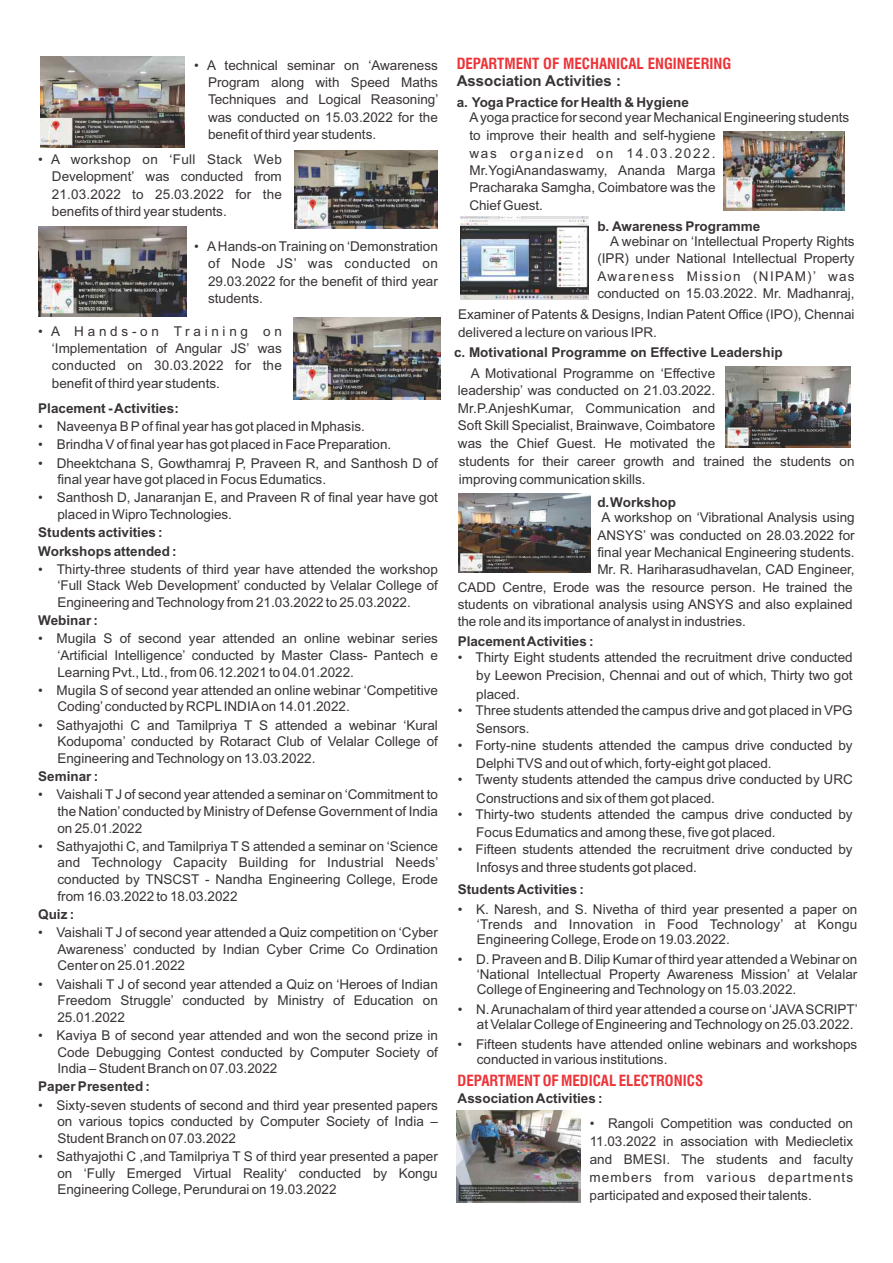
<style>
.page{position:relative;width:893px;height:1263px;background:#fff}
.page>*{position:absolute;margin:0;border:0;box-sizing:border-box;transform-origin:0 0}
.t1{font:700 condensed 15px "Swiss 721 BT";color:#ed3338}
.t2{font:700 15px "Arial";color:#383336}
.t3{font:13.5px/17.4px "Arial";color:#383336;text-align:justify}
.t4{font:700 13.5px/18.3px "Arial";color:#383336}
</style>
<div class="page">
<img style="left:460px;top:216px;width:128px;height:84px">
<img style="left:457px;top:1110px;width:123px;height:92px">
<img style="left:725px;top:366px;width:125px;height:81px">
<img style="left:458px;top:493px;width:132px;height:79px">
<img style="left:295px;top:150px;width:142px;height:79px">
<img style="left:41px;top:56px;width:143px;height:92px">
<img style="left:39px;top:227px;width:148px;height:89px">
<img style="left:294px;top:317px;width:146px;height:82px">
<img style="left:724px;top:132px;width:121px;height:78px">
<p class="t3" style="left:208px;top:57px;width:232px;text-indent:-14px">• A technical seminar on ‘Awareness Program along with Speed Maths Techniques and Logical Reasoning’ was conducted on 15.03.2022 for the benefit of third year students.</p>
<p class="t3" style="left:52px;top:152px;width:231px;text-indent:-14px">• A workshop on ‘Full Stack Web Development’ was conducted from 21.03.2022 to 25.03.2022 for the benefits of third year students.</p>
<p class="t3" style="left:208px;top:239px;width:231px;text-indent:-14px">• AHands-on Training on ‘Demonstration of Node JS’ was conducted on 29.03.2022 for the benefit of third year students.</p>
<p class="t3" style="left:52px;top:324px;width:231px;text-indent:-14px">• A Hands-on Training on ‘Implementation of Angular JS’ was conducted on 30.03.2022 for the benefit of third year students.</p>
<p class="t4" style="left:38px;top:400px;width:142px">Placement - Activities:</p>
<p class="t3" style="left:38px;top:419px;width:328px">• Naveenya B Pof final year has got placed in Mphasis.</p>
<p class="t3" style="left:38px;top:437px;width:355px">• Brindha V of final year has got placed in Face Preparation.</p>
<p class="t3" style="left:57px;top:456px;width:382px;line-height:16.6px;text-indent:-19px">• Dheektchana S, Gowthamraj P, Praveen R, and Santhosh D of final year have got placed in Focus Edumatics.</p>
<p class="t3" style="left:57px;top:491px;width:382px;line-height:16.6px;text-indent:-19px">• Santhosh D, Janaranjan E, and Praveen R of final year have got placed in Wipro Technologies.</p>
<p class="t4" style="left:38px;top:525px;width:140px">Students activities :<br>Workshops attended :</p>
<p class="t3" style="left:57px;top:562px;width:382px;line-height:16.6px;text-indent:-19px">• Thirty-three students of third year have attended the workshop ‘Full Stack Web Development’ conducted by Velalar College of Engineering and Technology from 21.03.2022 to 25.03.2022.</p>
<p class="t4" style="left:38px;top:612px;width:61px">Webinar :</p>
<p class="t3" style="left:57px;top:632px;width:382px;line-height:16.6px;text-indent:-19px">• Mugila S of second year attended an online webinar series ‘Artificial Intelligence’ conducted by Master Class- Pantech e Learning Pvt., Ltd., from 06.12.2021 to 04.01.2022.</p>
<p class="t3" style="left:57px;top:683px;width:382px;line-height:16.6px;text-indent:-19px">• Mugila S of second year attended an online webinar ‘Competitive<br>Coding’ conducted by RCPLINDIAon 14.01.2022.</p>
<p class="t3" style="left:57px;top:718px;width:382px;line-height:16.6px;text-indent:-19px">• Sathyajothi C and Tamilpriya T S attended a webinar ‘Kural Kodupoma’ conducted by Rotaract Club of Velalar College of Engineering and Technology on 13.03.2022.</p>
<p class="t4" style="left:38px;top:768px;width:62px">Seminar :</p>
<p class="t3" style="left:57px;top:788px;width:382px;line-height:16.6px;text-indent:-19px">• Vaishali T J of second year attended a seminar on ‘Commitment to the Nation’ conducted by Ministry of Defense Government of India on 25.01.2022</p>
<p class="t3" style="left:57px;top:839px;width:382px;line-height:16.6px;text-indent:-19px">• Sathyajothi C, and Tamilpriya T S attended a seminar on ‘Science and Technology Capacity Building for Industrial Needs’ conducted by TNSCST - Nandha Engineering College, Erode from 16.03.2022 to 18.03.2022</p>
<p class="t4" style="left:38px;top:906px;width:37px">Quiz :</p>
<p class="t3" style="left:57px;top:925px;width:382px;line-height:16.6px;text-indent:-19px">• Vaishali T J of second year attended a Quiz competition on ‘Cyber Awareness’ conducted by Indian Cyber Crime Co Ordination Center on 25.01.2022</p>
<p class="t3" style="left:57px;top:977px;width:382px;line-height:16.6px;text-indent:-19px">• Vaishali T J of second year attended a Quiz on ‘Heroes of Indian Freedom Struggle’ conducted by Ministry of Education on 25.01.2022</p>
<p class="t3" style="left:57px;top:1028px;width:382px;line-height:16.6px;text-indent:-19px">• Kaviya B of second year attended and won the second prize in Code Debugging Contest conducted by Computer Society of India – Student Branch on 07.03.2022</p>
<p class="t4" style="left:38px;top:1079px;width:113px">Paper Presented :</p>
<p class="t3" style="left:57px;top:1098px;width:382px;line-height:16.6px;text-indent:-19px">• Sixty-seven students of second and third year presented papers on various topics conducted by Computer Society of India – Student Branch on 07.03.2022</p>
<p class="t3" style="left:57px;top:1149px;width:382px;line-height:16.6px;text-indent:-19px">• Sathyajothi C ,and Tamilpriya T S of third year presented a paper on ‘Fully Emerged Virtual Reality‘ conducted by Kongu Engineering College, Perundurai on 19.03.2022</p>
<p class="t1" style="left:457px;top:58px;width:276px">DEPARTMENT OF MECHANICAL ENGINEERING</p>
<p class="t2" style="left:457px;top:75px;width:166px">Association Activities :</p>
<p class="t4" style="left:457px;top:94px;width:234px">a. Yoga Practice for Health &amp; Hygiene</p>
<p class="t3" style="left:470px;top:110px;width:381px">Ayoga practice for second year Mechanical Engineering students</p>
<p class="t3" style="left:469px;top:128px;width:248px">to improve their health and self-hygiene was organized on 14.03.2022.<br>Mr.YogiAnandaswamy, Ananda Marga Pracharaka Samgha, Coimbatore was the Chief Guest.</p>
<p class="t4" style="left:597px;top:218px;width:164px">b. Awareness Programme</p>
<p class="t3" style="left:597px;top:234px;width:259px;text-indent:13px">A webinar on ‘Intellectual Property Rights (IPR) under National Intellectual Property Awareness Mission (NIPAM)’ was conducted on 15.03.2022. Mr. Madhanraj,</p>
<p class="t3" style="left:458px;top:307px;width:398px">Examiner of Patents &amp; Designs, Indian Patent Office (IPO), Chennai delivered a lecture on various IPR.</p>
<p class="t4" style="left:454px;top:345px;width:330px">c. Motivational Programme on Effective Leadership</p>
<p class="t3" style="left:458px;top:366px;width:259px;text-indent:13px">A Motivational Programme on ‘Effective leadership’ was conducted on 21.03.2022.<br>Mr.P.AnjeshKumar, Communication and Soft Skill Specialist, Brainwave, Coimbatore was the Chief Guest. He motivated the</p>
<p class="t3" style="left:459px;top:454px;width:397px">students for their career growth and trained the students on improving communication skills.</p>
<p class="t4" style="left:597px;top:494px;width:80px">d.Workshop</p>
<p class="t3" style="left:597px;top:510px;width:259px">A workshop on ‘Vibrational Analysis using ANSYS’ was conducted on 28.03.2022 for final year Mechanical Engineering students.<br>Mr. R. Hariharasudhavelan, CAD Engineer,</p>
<p class="t3" style="left:458px;top:579px;width:397px">CADD Centre, Erode was the resource person. He trained the students on vibrational analysis using ANSYS and also explained the role and its importance of analyst in industries.</p>
<p class="t4" style="left:458px;top:633px;width:138px">Placement Activities :</p>
<p class="t3" style="left:476px;top:649px;width:378px;line-height:18.3px;text-indent:-19px">• Thirty Eight students attended the recruitment drive conducted by Leewon Precision, Chennai and out of which, Thirty two got placed.</p>
<p class="t3" style="left:476px;top:702px;width:378px;line-height:18.3px;text-indent:-19px">• Three students attended the campus drive and got placed in VPG<br>Sensors.</p>
<p class="t3" style="left:476px;top:737px;width:378px;line-height:18.3px;text-indent:-19px">• Forty-nine students attended the campus drive conducted by<br>Delphi TVS and out of which, forty-eight got placed.</p>
<p class="t3" style="left:476px;top:772px;width:378px;line-height:18.3px;text-indent:-19px">• Twenty students attended the campus drive conducted by URC<br>Constructions and six of them got placed.</p>
<p class="t3" style="left:476px;top:806px;width:378px;line-height:18.3px;text-indent:-19px">• Thirty-two students attended the campus drive conducted by<br>Focus Edumatics and among these, five got placed.</p>
<p class="t3" style="left:476px;top:841px;width:378px;line-height:18.3px;text-indent:-19px">• Fifteen students attended the recruitment drive conducted by<br>Infosys and three students got placed.</p>
<p class="t4" style="left:458px;top:881px;width:128px">Students Activities :</p>
<p class="t3" style="left:477px;top:902px;width:382px;line-height:15.3px;text-indent:-19px">• K. Naresh, and S. Nivetha of third year presented a paper on ‘Trends and Innovation in Food Technology’ at Kongu Engineering College, Erode on 19.03.2022.</p>
<p class="t3" style="left:477px;top:952px;width:382px;line-height:15.3px;text-indent:-19px">• D. Praveen and B. Dilip Kumar of third year attended a Webinar on ‘National Intellectual Property Awareness Mission’ at Velalar College of Engineering and Technology on 15.03.2022.</p>
<p class="t3" style="left:477px;top:1002px;width:382px;line-height:15.3px;text-indent:-19px">• N. Arunachalam of third year attended a course on ‘JAVASCRIPT’ at Velalar College of Engineering and Technology on 25.03.2022.</p>
<p class="t3" style="left:477px;top:1037px;width:382px;line-height:15.3px;text-indent:-19px">• Fifteen students have attended online webinars and workshops conducted in various institutions.</p>
<p class="t4" style="left:458px;top:1090px;width:147px">Association Activities :</p>
<p class="t1" style="left:458px;top:1075px;width:247px">DEPARTMENT OF MEDICAL ELECTRONICS</p>
<p class="t3" style="left:590px;top:1115px;width:265px;line-height:18.1px">• Rangoli Competition was conducted on 11.03.2022 in association with Mediecletix and BMESI. The students and faculty members from various departments participated and exposed their talents.</p>
</div>
